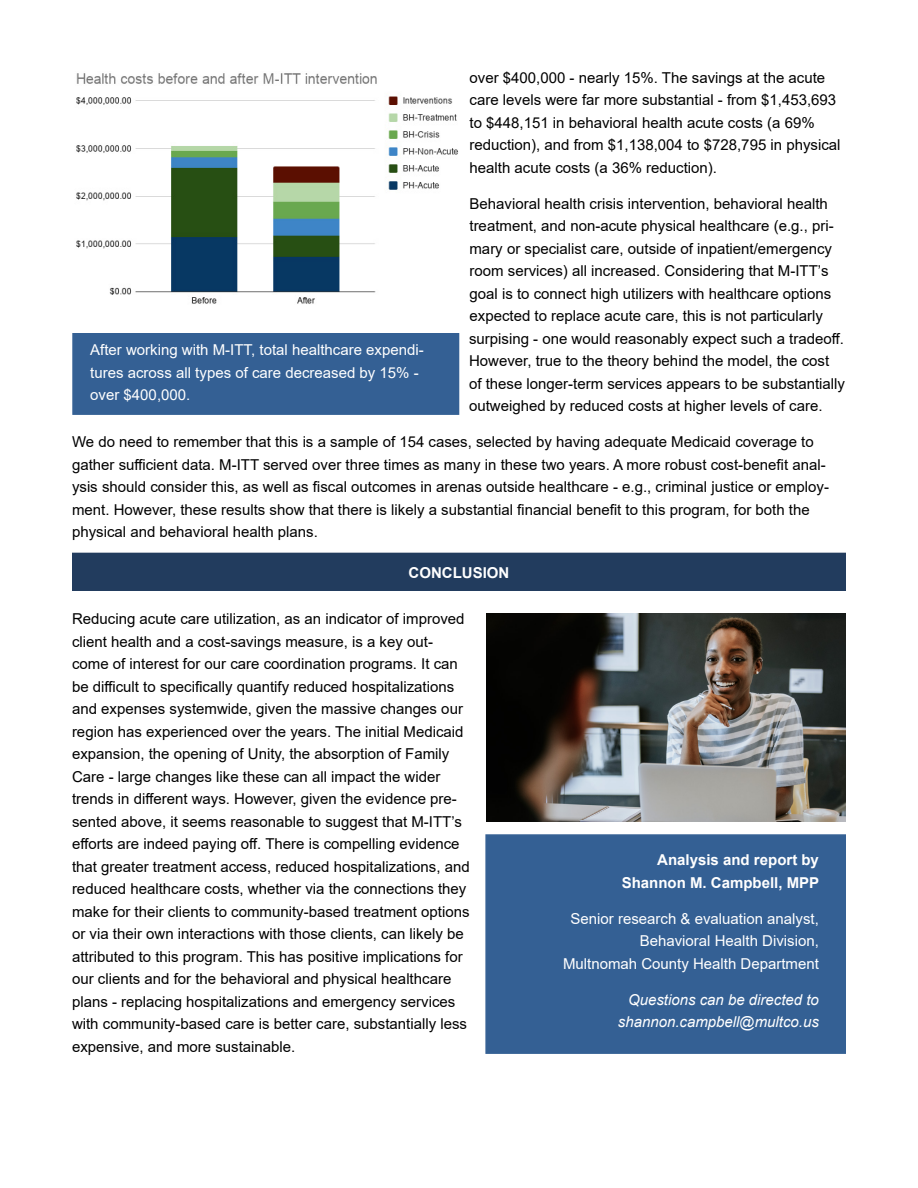
<style>
.page{position:relative;width:918px;height:1188px;background:#fff}
.page>*{position:absolute;margin:0;border:0;box-sizing:border-box;transform-origin:0 0}
.t1{font:15px/22.5px "Arial";color:#000}
.t2{font:15px/22.5px "Arial";color:#fff}
.t3{font:700 15px/22.5px "Arial";color:#fff;text-align:right}
.t4{font:italic 15px/22.5px "Arial";color:#fff;text-align:right}
</style>
<div class="page">
<img style="left:76px;top:73px;width:382px;height:231px">
<div style="left:72px;top:333px;width:387px;height:82px;background:#346094;border:2px solid #346094"></div>
<div style="left:72px;top:553px;width:774px;height:38px;background:#223c5e"></div>
<img style="left:486px;top:614px;width:360px;height:207px">
<div style="left:485px;top:834px;width:361px;height:220px;background:#346094;border:2px solid #346094"></div>
<p class="t1" style="left:470px;top:66px;width:373px">over $400,000 - nearly 15%. The savings at the acute care levels were far more substantial - from $1,453,693 to $448,151 in behavioral health acute costs (a 69% reduction), and from $1,138,004 to $728,795 in physical health acute costs (a 36% reduction).</p>
<p class="t1" style="left:469px;top:192px;width:377px">Behavioral health crisis intervention, behavioral health treatment, and non-acute physical healthcare (e.g., pri&shy;mary or specialist care, outside of inpatient/emergency room services) all increased. Considering that M-ITT’s goal is to connect high utilizers with healthcare options expected to replace acute care, this is not particularly surpising - one would reasonably expect such a tradeoff.<br>However, true to the theory behind the model, the cost of these longer-term services appears to be substantially outweighed by reduced costs at higher levels of care.</p>
<p class="t1" style="left:72px;top:431px;width:759px">We do need to remember that this is a sample of 154 cases, selected by having adequate Medicaid coverage to gather sufficient data. M-ITT served over three times as many in these two years. A more robust cost-benefit anal&shy;ysis should consider this, as well as fiscal outcomes in arenas outside healthcare - e.g., criminal justice or employ&shy;ment. However, these results show that there is likely a substantial financial benefit to this program, for both the physical and behavioral health plans.</p>
<p class="t2" style="left:90px;top:338px;width:335px">After working with M-ITT, total healthcare expendi&shy;tures across all types of care decreased by 15% - over $400,000.</p>
<p class="t3" style="left:409px;top:561px;width:102px">CONCLUSION</p>
<p class="t1" style="left:72px;top:608px;width:399px">Reducing acute care utilization, as an indicator of improved client health and a cost-savings measure, is a key out&shy;come of interest for our care coordination programs. It can be difficult to specifically quantify reduced hospitalizations and expenses systemwide, given the massive changes our region has experienced over the years. The initial Medicaid expansion, the opening of Unity, the absorption of Family Care - large changes like these can all impact the wider trends in different ways. However, given the evidence pre&shy;sented above, it seems reasonable to suggest that M-ITT’s efforts are indeed paying off. There is compelling evidence that greater treatment access, reduced hospitalizations, and reduced healthcare costs, whether via the connections they make for their clients to community-based treatment options or via their own interactions with those clients, can likely be attributed to this program. This has positive implications for our clients and for the behavioral and physical healthcare plans - replacing hospitalizations and emergency services with community-based care is better care, substantially less expensive, and more sustainable.</p>
<p class="t3" style="left:622px;top:849px;width:199px">Analysis and report by<br>Shannon M. Campbell, MPP</p>
<p class="t2" style="left:563px;top:907px;width:257px;text-align:right">Senior research &amp; evaluation analyst,<br>Behavioral Health Division,<br>Multnomah County Health Department</p>
<p class="t4" style="left:618px;top:989px;width:203px">Questions can be directed to shannon.campbell@multco.us</p>
</div>
